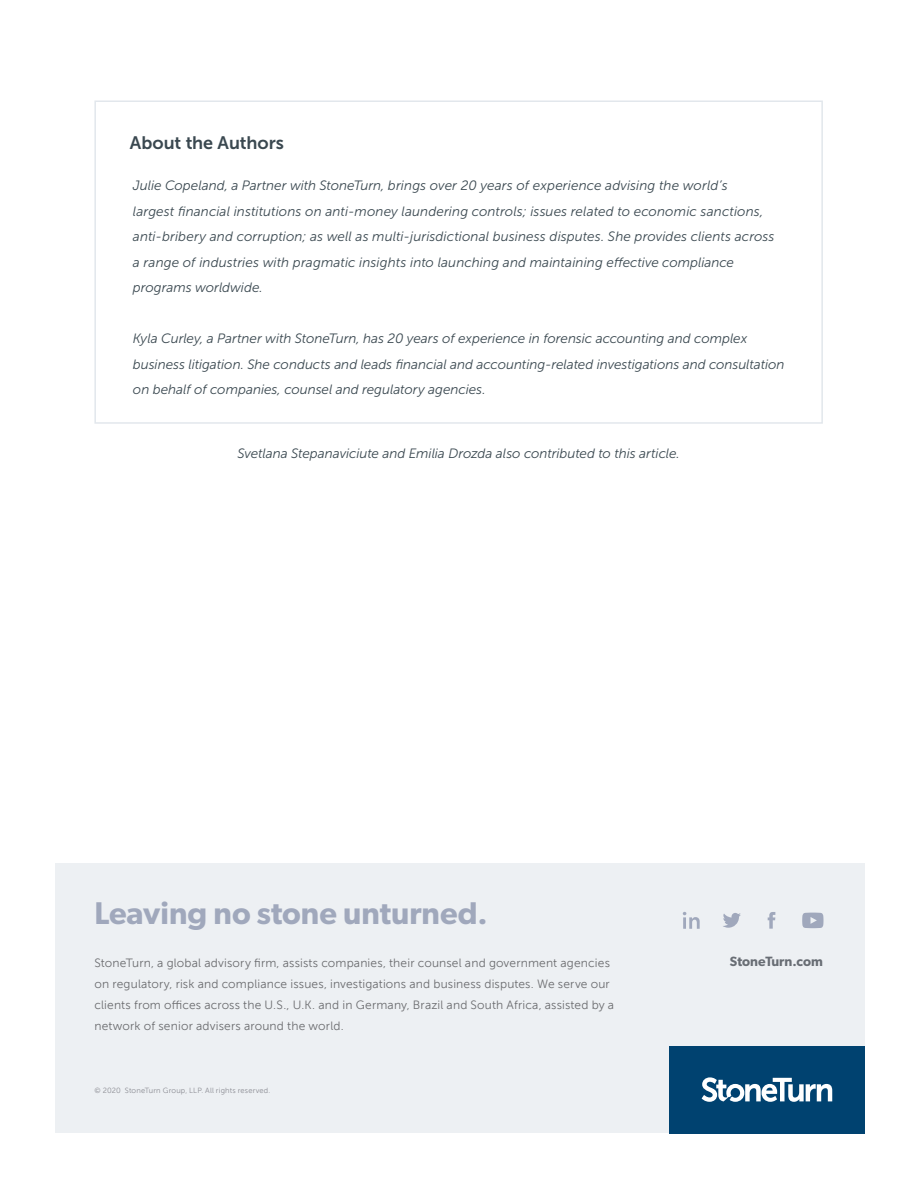
<style>
.page{position:relative;width:918px;height:1188px;background:#fff}
.page>*{position:absolute;margin:0;border:0;box-sizing:border-box;transform-origin:0 0}
.t1{font:600 31.5px "Gibson";color:#a0a8bc}
.t2{font:18px "Museo Sans 700";color:#3a4850}
.t3{font:italic 13.5px/25.5px "Museo Sans 300";color:#3a4850}
.t4{font:600 13.5px "Gibson";color:#686d74}
.t5{font:12px/21px "Museo Sans 300";letter-spacing:.015em;color:#6c6d70}
.t6{font:7.5px "Museo Sans 300";letter-spacing:.02em;color:#8a8b92}
</style>
<div class="page">
<div style="left:94px;top:100px;width:729px;height:324px;border:2px solid #e2e7ec"></div>
<div style="left:55px;top:863px;width:810px;height:270px;background:#edf0f3"></div>
<div style="left:669px;top:1046px;width:196px;height:87px;background:#004270"></div>
<svg style="left:702px;top:1077px;width:130px;height:25px"></svg>
<svg style="left:768px;top:912px;width:7px;height:17px"></svg>
<svg style="left:683px;top:912px;width:17px;height:17px"></svg>
<svg style="left:723px;top:913px;width:18px;height:15px"></svg>
<svg style="left:802px;top:913px;width:21px;height:15px"></svg>
<p class="t2" style="left:130px;top:133px;width:155px">About the Authors</p>
<p class="t3" style="left:133px;top:173px;width:643px">Julie Copeland, a Partner with StoneTurn, brings over 20 years of experience advising the world’s<br>largest financial institutions on anti-money laundering controls; issues related to economic sanctions, anti-bribery and corruption; as well as multi-jurisdictional business disputes. She provides clients across a range of industries with pragmatic insights into launching and maintaining effective compliance programs worldwide.</p>
<p class="t3" style="left:133px;top:326px;width:653px">Kyla Curley, a Partner with StoneTurn, has 20 years of experience in forensic accounting and complex business litigation. She conducts and leads financial and accounting-related investigations and consultation on behalf of companies, counsel and regulatory agencies.</p>
<p class="t3" style="left:237px;top:441px;width:444px">Svetlana Stepanaviciute and Emilia Drozda also contributed to this article.</p>
<p class="t1" style="left:94px;top:894px;width:395px">Leaving no stone unturned.</p>
<p class="t5" style="left:94px;top:953px;width:521px">StoneTurn, a global advisory firm, assists companies, their counsel and government agencies on regulatory, risk and compliance issues, investigations and business disputes. We serve our clients from offices across the U.S., U.K. and in Germany, Brazil and South Africa, assisted by a network of senior advisers around the world.</p>
<p class="t6" style="left:94px;top:1087px;width:177px">© 2020 StoneTurn Group, LLP. All rights reserved.</p>
<p class="t4" style="left:730px;top:953px;width:94px">StoneTurn.com</p>
</div>
